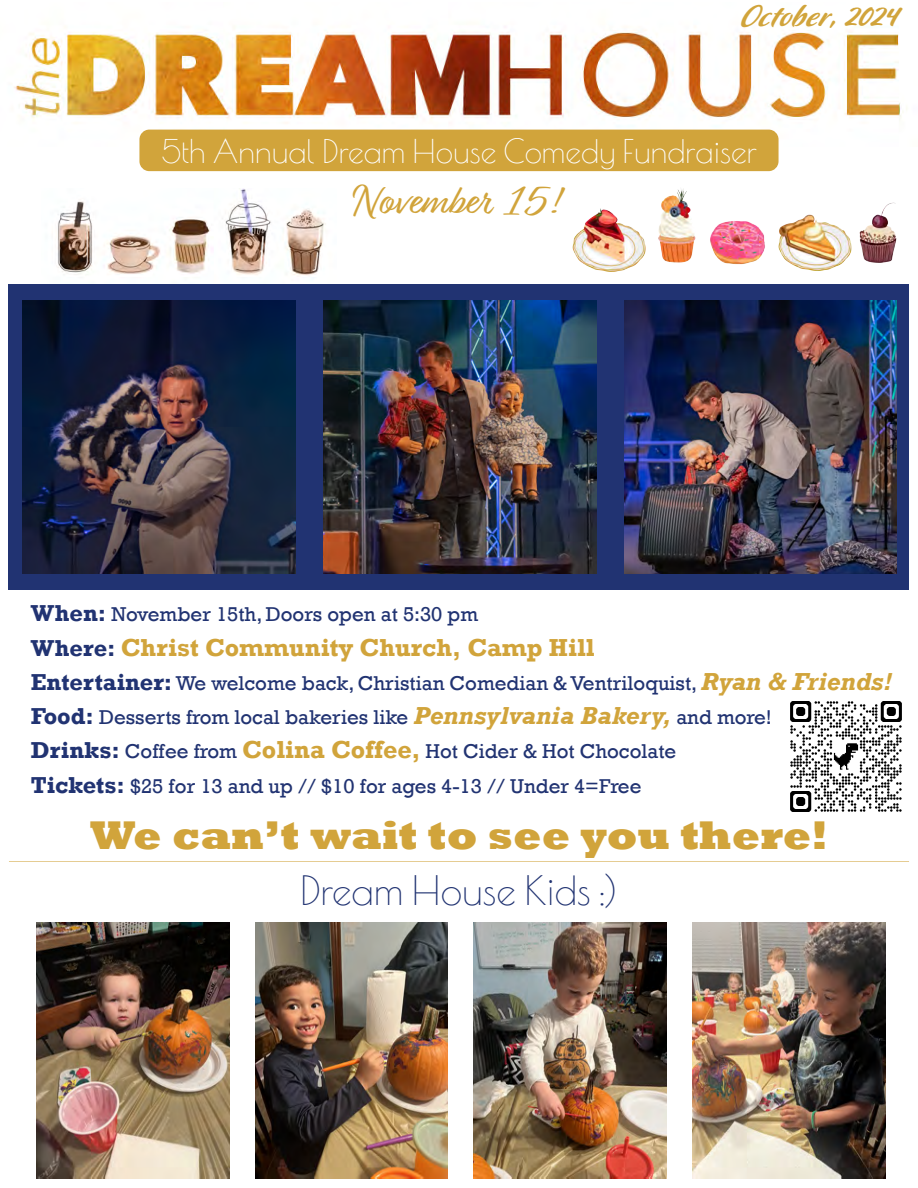
<style>
.page{position:relative;width:918px;height:1188px;background:#fff}
.page>*{position:absolute;margin:0;border:0;box-sizing:border-box;transform-origin:0 0}
.t1{font:42px "Relation Two";color:#d1a43b}
.t2{font:800 41.1px "Rockwell";color:#d1a43b}
.t3{font:39px "Poiret One";color:#213372}
.t4{font:35.4px "P22 Pooper Black Pro";color:#d1a43b}
.t5{font:31.5px "Poiret One";color:#fff}
.t6{font:700 25.2px "Rockwell";color:#d1a43b}
.t7{font:20.55px/34.2px "Rockwell";color:#213372}
.s1{font-weight:700;font-size:23.7px}
.s2{font-size:23.7px;color:#213372}
.s3{font-weight:700;font-style:italic;font-size:25.2px;color:#d1a43b}
.s4{font-weight:700;font-size:25.2px;color:#d1a43b}
</style>
<div class="page">
<hr style="left:9px;top:861px;width:900px;height:1px;background:#d1a43b">
<img style="left:14px;top:26px;width:893px;height:111px">
<img style="left:790px;top:701px;width:112px;height:111px">
<img style="left:57px;top:188px;width:269px;height:88px">
<div style="left:9px;top:284px;width:900px;height:306px;background:#213372"></div>
<div style="left:139px;top:130px;width:640px;height:41px;background:#d1a43b;border-radius:10px"></div>
<img style="left:323px;top:301px;width:273px;height:272px">
<img style="left:624px;top:301px;width:273px;height:272px">
<img style="left:22px;top:301px;width:273px;height:272px">
<img style="left:572px;top:189px;width:325px;height:83px">
<img style="left:37px;top:922px;width:192px;height:257px">
<img style="left:255px;top:922px;width:193px;height:257px">
<img style="left:474px;top:922px;width:192px;height:257px">
<img style="left:693px;top:922px;width:192px;height:257px">
<h3 class="t4" style="left:742px;top:-2px;width:159px">October, 2024</h3>
<h3 class="t5" style="left:161px;top:128px;width:597px">5th Annual Dream House Comedy Fundraiser</h3>
<h1 class="t1" style="left:353px;top:173px;width:206px">November 15!</h1>
<p class="t7" style="left:31px;top:598px;width:449px"><span class="s1">When:</span> November 15th, Doors open at 5:30 pm</p>
<p class="t6" style="left:31px;top:632px;width:566px"><span class="s2">Where:</span> Christ Community Church, Camp Hill</p>
<p class="t7" style="left:31px;top:666px;width:862px"><span class="s1">Entertainer:</span> We welcome back, Christian Comedian &amp; Ventriloquist, <span class="s3">Ryan &amp; Friends!<br></span><span class="s1">Food:</span> Desserts from local bakeries like <span class="s3">Pennsylvania Bakery,</span> and more!<br><span class="s1">Drinks:</span> Coffee from <span class="s4">Colina Coffee,</span> Hot Cider &amp; Hot Chocolate<br><span class="s1">Tickets:</span> $25 for 13 and up // $10 for ages 4-13 // Under 4=Free</p>
<h2 class="t2" style="left:90px;top:811px;width:739px">We can’t wait to see you there!</h2>
<h3 class="t3" style="left:300px;top:862px;width:319px">Dream House Kids :)</h3>
</div>
